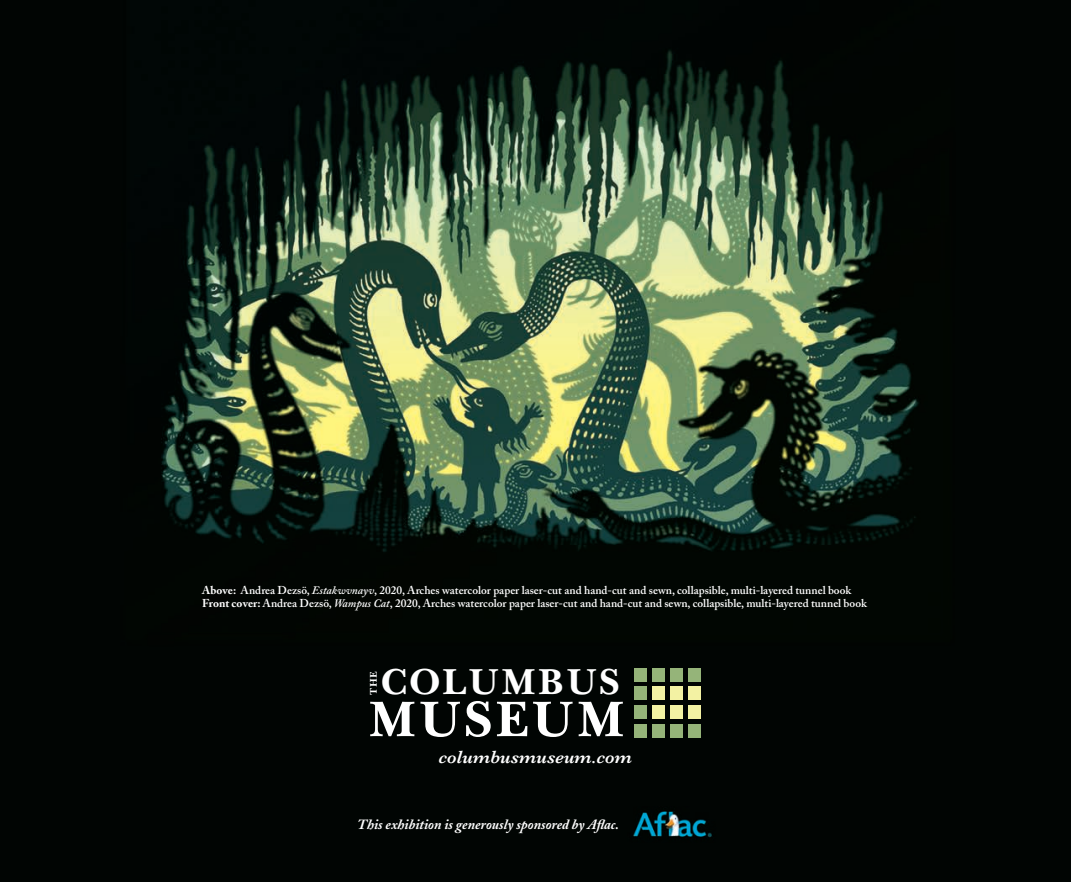
<style>
.page{position:relative;width:1071px;height:882px;background:#fff}
.page>*{position:absolute;margin:0;border:0;box-sizing:border-box;transform-origin:0 0}
.t1{font:700 51.1px "Baskerville Cyr";letter-spacing:.05em;color:#fff}
.t2{font:700 36.93px "Baskerville Cyr";letter-spacing:.05em;color:#fff}
.t3{font:italic 600 18.2px "Baskerville";color:#fff}
.t4{font:italic 700 14px "Adobe Caslon";color:#fff}
.t5{font:600 11.38px "Adobe Caslon Pro";color:#fff}
.t6{font:700 9.97px "Baskerville Cyr";color:#fff}
.s1{font-weight:700}
.s2{font-style:italic}
</style>
<div class="page">
<img style="left:0;top:0;width:1071px;height:882px">
<div style="left:634px;top:668px;width:13px;height:13px;background:#95b479"></div>
<div style="left:652px;top:668px;width:13px;height:13px;background:#95b479"></div>
<div style="left:670px;top:668px;width:13px;height:13px;background:#95b479"></div>
<div style="left:688px;top:668px;width:13px;height:13px;background:#95b479"></div>
<div style="left:634px;top:687px;width:13px;height:13px;background:#95b479"></div>
<div style="left:652px;top:687px;width:13px;height:13px;background:#f3f2a3"></div>
<div style="left:670px;top:687px;width:13px;height:13px;background:#f3f2a3"></div>
<div style="left:688px;top:687px;width:13px;height:13px;background:#f3f2a3"></div>
<div style="left:634px;top:705px;width:13px;height:14px;background:#95b479"></div>
<div style="left:652px;top:705px;width:13px;height:14px;background:#f3f2a3"></div>
<div style="left:670px;top:705px;width:13px;height:14px;background:#f3f2a3"></div>
<div style="left:688px;top:705px;width:13px;height:14px;background:#f3f2a3"></div>
<div style="left:634px;top:724px;width:13px;height:14px;background:#95b479"></div>
<div style="left:652px;top:724px;width:13px;height:14px;background:#95b479"></div>
<div style="left:670px;top:724px;width:13px;height:14px;background:#95b479"></div>
<div style="left:688px;top:724px;width:13px;height:14px;background:#95b479"></div>
<img style="left:627px;top:807px;width:90px;height:35px">
<p class="t5" style="left:202px;top:584px;width:651px"><span class="s1">Above:</span> Andrea Dezsö, <span class="s2">Estakwvnayv</span>, 2020, Arches watercolor paper laser-cut and hand-cut and sewn, collapsible, multi-layered tunnel book</p>
<p class="t5" style="left:202px;top:597px;width:666px"><span class="s1">Front cover:</span> Andrea Dezsö, <span class="s2">Wampus Cat</span>, 2020, Arches watercolor paper laser-cut and hand-cut and sewn, collapsible, multi-layered tunnel book</p>
<p class="t6" style="left:368px;top:695px;width:25px;rotate:-90deg">THE</p>
<p class="t2" style="left:381px;top:661px;width:240px">COLUMBUS</p>
<p class="t1" style="left:368px;top:690px;width:258px">MUSEUM</p>
<p class="t3" style="left:439px;top:745px;width:195px">columbusmuseum.com</p>
<p class="t4" style="left:358px;top:816px;width:263px">This exhibition is generously sponsored by Aflac.</p>
</div>
